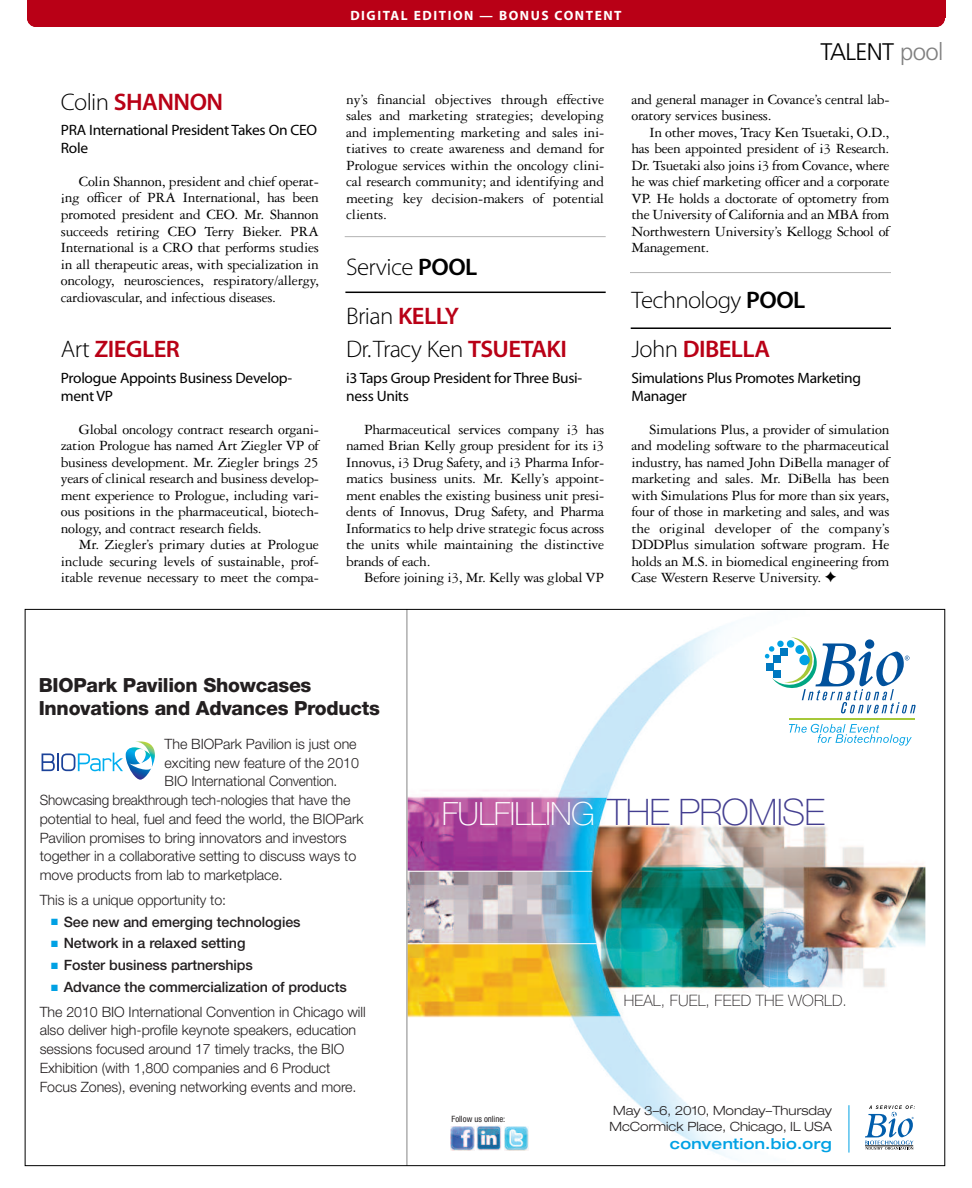
<style>
.page{position:relative;width:972px;height:1188px;background:#fff}
.page>*{position:absolute;margin:0;border:0;box-sizing:border-box;transform-origin:0 0}
.t1{font:32.1px "Helvetica Neue Thin+MKSXJS";letter-spacing:-.02em;color:#fff}
.t2{font:24px/49.5px "Myriad MM.215.wt.600.wd";letter-spacing:-.025em;color:#000}
.t3{font:24px "Myriad MM.565.wt.600.wd";letter-spacing:-.02em;color:#b90016}
.t4{font:300 24px "Frutiger";letter-spacing:-.03em;color:#000}
.t5{font:19.5px/22.5px "Helvetica Neue Heavy+JUBHTX";letter-spacing:-.015em;color:#231f20}
.t6{font:15.75px "Helvetica Neue Thin+MKSXJS";letter-spacing:.005em;color:#231f20}
.t7{font:15px/16.5px "Garamond Three";letter-spacing:-.02em;color:#000;text-align:justify}
.t8{font:15px/18px "Myriad MM.400.wt.600.wd";letter-spacing:-.02em;color:#000}
.t9{font:14.85px "Helvetica Neue Medium Ext+DCWZWV";letter-spacing:.02em;color:#00a1e4}
.t10{font:14.25px/18.8px "Helvetica Neue Light+ULMOLS";letter-spacing:-.005em;color:#231f20}
.t11{font:14.25px "Helvetica Neue Medium+FPROPW";letter-spacing:-.005em;color:#231f20}
.t12{font:14.25px "Helvetica Neue Light+ULMOLS";letter-spacing:-.005em;color:#231f20;scale:.95 1}
.t13{font:13.5px "Myriad MM.700.wt.600.wd";letter-spacing:.11em;color:#fff}
.t14{font:12.75px/16px "Helvetica Neue Light Ext+SBHXFU";color:#231f20}
.t15{font:8.7px "Helvetica Neue Condensed+ONOBCE";color:#231f20}
.s1{font-family:"Myriad MM.215.wt.600.wd";color:#000}
.s2{color:#808080}
.s3{font-family:"Myriad MM.565.wt.600.wd"}
.s4{font-family:"Myriad MM.565.wt.600.wd";color:#b90016}
.s5{color:#00a1e4}
.s6{font-size:36.6px;color:#433e90}
</style>
<div class="page">
<div style="left:27px;top:0;width:918px;height:18px;background:#b90016"></div>
<div style="left:27px;top:9px;width:918px;height:18px;background:#b90016;border-radius:9px"></div>
<hr style="left:630px;top:272px;width:261px;height:1px;background:#b3b3b3">
<hr style="left:631px;top:327px;width:260px;height:2px;background:#000">
<hr style="left:345px;top:236px;width:261px;height:1px;background:#b3b3b3">
<hr style="left:345px;top:292px;width:261px;height:1px;background:#000">
<img style="left:41px;top:611px;width:885px;height:553px">
<img style="left:504px;top:1127px;width:24px;height:23px">
<img style="left:477px;top:1125px;width:25px;height:25px">
<img style="left:451px;top:1127px;width:23px;height:23px">
<svg style="left:42px;top:741px;width:113px;height:39px"></svg>
<h2 class="t3" style="left:61px;top:92px;width:164px"><span class="s1">Colin</span> SHANNON</h2>
<p class="t8" style="left:61px;top:122px;width:258px">PRA International President Takes On CEO<br>Role</p>
<p class="t7" style="left:61px;top:175px;width:260px;text-indent:18px">Colin Shannon, president and chief operat&shy;ing officer of PRA International, has been promoted president and CEO. Mr. Shannon succeeds retiring CEO Terry Bieker. PRA International is a CRO that performs studies in all therapeutic areas, with specialization in oncology, neurosciences, respiratory/allergy, cardiovascular, and infectious diseases.</p>
<h2 class="t3" style="left:61px;top:340px;width:121px"><span class="s1">Art</span> ZIEGLER</h2>
<p class="t8" style="left:61px;top:370px;width:233px">Prologue Appoints Business Develop&shy;ment VP</p>
<p class="t7" style="left:61px;top:422px;width:260px;text-indent:18px">Global oncology contract research organi&shy;zation Prologue has named Art Ziegler VP of business development. Mr. Ziegler brings 25 years of clinical research and business develop&shy;ment experience to Prologue, including vari&shy;ous positions in the pharmaceutical, biotech&shy;nology, and contract research fields.</p>
<p class="t7" style="left:61px;top:538px;width:260px;text-indent:18px">Mr. Ziegler’s primary duties at Prologue include securing levels of sustainable, prof&shy;itable revenue necessary to meet the compa-</p>
<p class="t13" style="left:350px;top:10px;width:273px">DIGITAL EDITION — BONUS CONTENT</p>
<h2 class="t4" style="left:820px;top:42px;width:125px">TALENT <span class="s2">pool</span></h2>
<p class="t7" style="left:346px;top:92px;width:260px">ny’s financial objectives through effective sales and marketing strategies; developing and implementing marketing and sales ini&shy;tiatives to create awareness and demand for Prologue services within the oncology clini&shy;cal research community; and identifying and meeting key decision-makers of potential clients.</p>
<h2 class="t2" style="left:346px;top:244px;width:133px">Service <span class="s3">POOL<br></span>Brian <span class="s4">KELLY</span></h2>
<h2 class="t2" style="left:346px;top:326px;width:222px">Dr.Tracy Ken <span class="s4">TSUETAKI</span></h2>
<p class="t8" style="left:346px;top:370px;width:238px">i3 Taps Group President for Three Busi&shy;ness Units</p>
<p class="t7" style="left:346px;top:422px;width:260px;text-indent:18px">Pharmaceutical services company i3 has named Brian Kelly group president for its i3<br>Innovus, i3 Drug Safety, and i3 Pharma Infor&shy;matics business units. Mr. Kelly’s appoint&shy;ment enables the existing business unit presi&shy;dents of Innovus, Drug Safety, and Pharma Informatics to help drive strategic focus across the units while maintaining the distinctive brands of each.</p>
<p class="t7" style="left:364px;top:571px;width:241px">Before joining i3, Mr. Kelly was global VP</p>
<p class="t7" style="left:631px;top:92px;width:260px">and general manager in Covance’s central lab&shy;oratory services business.</p>
<p class="t7" style="left:631px;top:125px;width:260px;text-indent:18px">In other moves, Tracy Ken Tsuetaki, O.D., has been appointed president of i3 Research.<br>Dr. Tsuetaki also joins i3 from Covance, where he was chief marketing officer and a corporate VP. He holds a doctorate of optometry from the University of California and an MBA from Northwestern University’s Kellogg School of Management.</p>
<h2 class="t2" style="left:632px;top:277px;width:175px">Technology <span class="s3">POOL</span></h2>
<h2 class="t3" style="left:631px;top:340px;width:140px"><span class="s1">John</span> DIBELLA</h2>
<p class="t8" style="left:632px;top:370px;width:231px">Simulations Plus Promotes Marketing<br>Manager</p>
<p class="t7" style="left:631px;top:422px;width:260px;text-indent:18px">Simulations Plus, a provider of simulation and modeling software to the pharmaceutical industry, has named John DiBella manager of marketing and sales. Mr. DiBella has been with Simulations Plus for more than six years, four of those in marketing and sales, and was the original developer of the company’s DDDPlus simulation software program. He holds an M.S. in biomedical engineering from Case Western Reserve University. ✦</p>
<h3 class="t5" style="left:39px;top:676px;width:343px">BIOPark Pavilion Showcases<br>Innovations and Advances Products</h3>
<p class="t10" style="left:165px;top:736px;width:194px">The BIOPark Pavilion is just one</p>
<p class="t10" style="left:165px;top:754px;width:196px">exciting new feature of the 2010</p>
<p class="t10" style="left:165px;top:773px;width:174px">BIO International Convention.</p>
<p class="t12" style="left:40px;top:795px;width:329px">Showcasing breakthrough tech-nologies that have the</p>
<p class="t10" style="left:40px;top:811px;width:326px">potential to heal, fuel and feed the world, the BIOPark</p>
<p class="t10" style="left:40px;top:829px;width:308px">Pavilion promises to bring innovators and investors</p>
<p class="t10" style="left:40px;top:848px;width:318px">together in a collaborative setting to discuss ways to</p>
<p class="t10" style="left:40px;top:867px;width:245px">move products from lab to marketplace.</p>
<p class="t10" style="left:40px;top:892px;width:188px">This is a unique opportunity to:</p>
<p class="t11" style="left:51px;top:916px;width:251px"><span class="s5">■</span> See new and emerging technologies</p>
<p class="t11" style="left:51px;top:938px;width:196px"><span class="s5">■</span> Network in a relaxed setting</p>
<p class="t11" style="left:51px;top:960px;width:203px"><span class="s5">■</span> Foster business partnerships</p>
<p class="t11" style="left:51px;top:982px;width:297px"><span class="s5">■</span> Advance the commercialization of products</p>
<p class="t10" style="left:40px;top:1003px;width:327px">The 2010 BIO International Convention in Chicago will also deliver high-profile keynote speakers, education sessions focused around 17 timely tracks, the BIO Exhibition (with 1,800 companies and 6 Product Focus Zones), evening networking events and more.</p>
<h1 class="t1" style="left:442px;top:802px;width:385px">FULFILLING <span class="s6">THE PROMISE</span></h1>
<p class="t15" style="left:452px;top:1116px;width:55px">Follow us online:</p>
<p class="t6" style="left:624px;top:995px;width:225px">HEAL, FUEL, FEED THE WORLD.</p>
<p class="t14" style="left:610px;top:1104px;width:224px">May 3–6, 2010, Monday–Thursday<br>McCormick Place, Chicago, IL USA</p>
<p class="t9" style="left:670px;top:1138px;width:164px">convention.bio.org</p>
</div>
